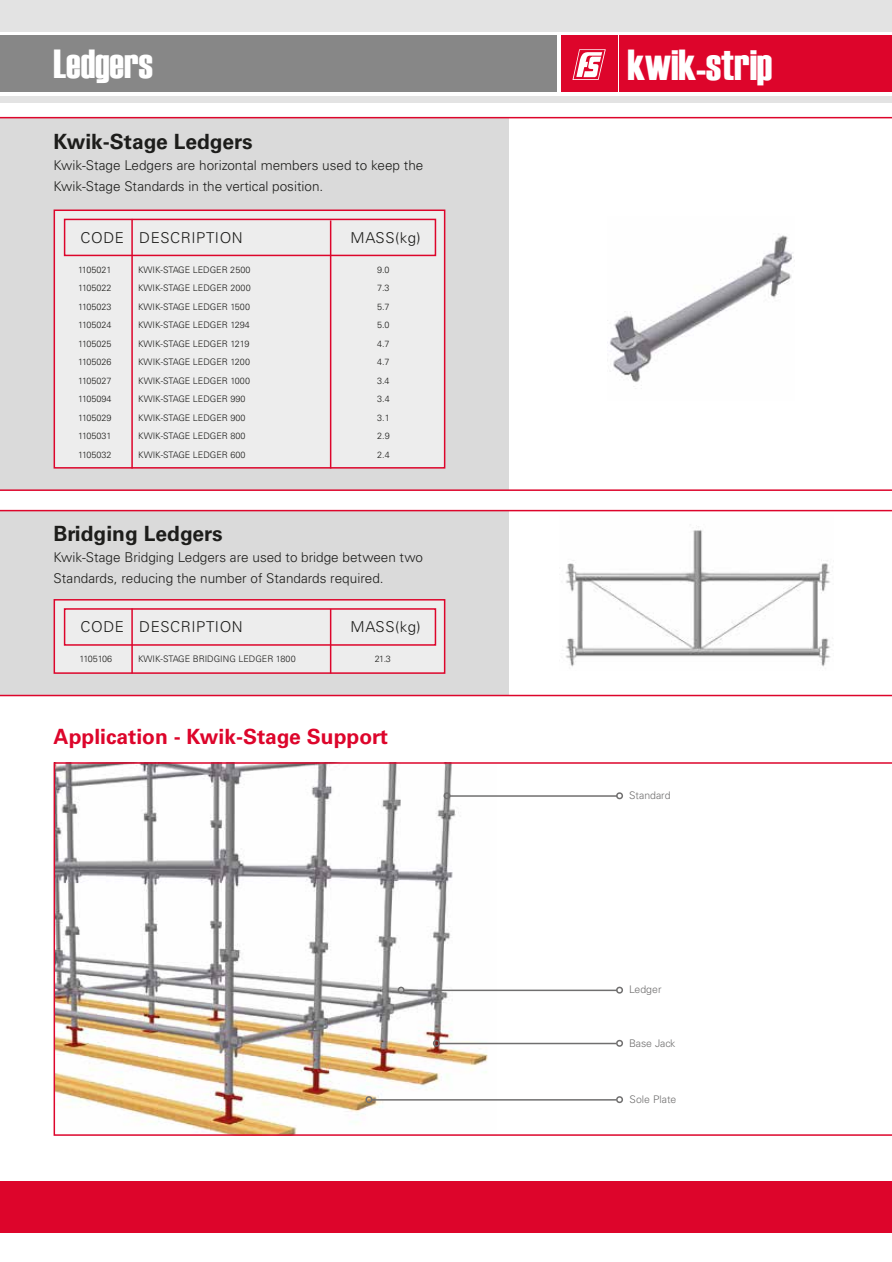
<style>
.page{position:relative;width:892px;height:1262px;background:#fff}
.page>*{position:absolute;margin:0;border:0;box-sizing:border-box;transform-origin:0 0}
.t1{font:43.35px "Haettenschweiler";color:#fff}
.t2{font:40.5px "Haettenschweiler";color:#fff}
.t3{font:700 21px "Univers LT Std";color:#1d1d1b}
.t4{font:700 21px "Univers LT Std";color:#dd052b}
.t5{font:300 15px "Univers LT Std";letter-spacing:.04em;color:#1d1d1b}
.t6{font:300 13.5px/21px "Univers LT Std";color:#1d1d1b}
.t7{font:300 10.5px "Univers LT Std";color:#706f6f}
.t8{font:300 9px "Univers LT Std";color:#1d1d1b}
.t9{font:300 9px "Univers LT Std";letter-spacing:-.035em;color:#1d1d1b}
</style>
<div class="page">
<div style="left:0;top:1181px;width:892px;height:51px;background:#dd052b"></div>
<div style="left:0;top:0;width:892px;height:31px;background:#e3e3e3"></div>
<div style="left:0;top:97px;width:892px;height:6px;background:#e3e3e3"></div>
<div style="left:619px;top:36px;width:273px;height:56px;background:#dd052b"></div>
<div style="left:560px;top:36px;width:57px;height:56px;background:#dd052b"></div>
<svg style="left:572px;top:49px;width:33px;height:31px"></svg>
<div style="left:0;top:36px;width:556px;height:56px;background:#878787"></div>
<div style="left:0;top:118px;width:509px;height:372px;background:#dadada"></div>
<img style="left:610px;top:235px;width:184px;height:152px">
<div style="left:54px;top:209px;width:391px;height:260px;background:#ededed;border:2px solid #dd052b"></div>
<div style="left:64px;top:219px;width:372px;height:37px;background:#ededed;border:2px solid #dd052b"></div>
<div style="left:0;top:511px;width:509px;height:184px;background:#dadada"></div>
<img style="left:565px;top:526px;width:266px;height:141px">
<div style="left:54px;top:599px;width:391px;height:75px;background:#ededed;border:2px solid #dd052b"></div>
<div style="left:64px;top:608px;width:372px;height:38px;background:#ededed;border:2px solid #dd052b"></div>
<hr style="left:131px;top:608px;width:2px;height:65px;background:#dd052b">
<hr style="left:330px;top:609px;width:1px;height:64px;background:#dd052b">
<hr style="left:0;top:117px;width:892px;height:1px;background:#dd052b">
<hr style="left:0;top:489px;width:892px;height:2px;background:#dd052b">
<hr style="left:0;top:695px;width:892px;height:1px;background:#dd052b">
<hr style="left:0;top:510px;width:892px;height:1px;background:#dd052b">
<hr style="left:131px;top:219px;width:2px;height:249px;background:#dd052b">
<hr style="left:330px;top:220px;width:1px;height:248px;background:#dd052b">
<svg style="left:54px;top:762px;width:838px;height:374px"></svg>
<svg style="left:614px;top:1094px;width:9px;height:11px"></svg>
<svg style="left:364px;top:1094px;width:9px;height:11px"></svg>
<hr style="left:371px;top:1099px;width:245px;height:1px;background:#706f6f">
<svg style="left:614px;top:985px;width:9px;height:10px"></svg>
<svg style="left:396px;top:985px;width:9px;height:10px"></svg>
<hr style="left:404px;top:989px;width:213px;height:2px;background:#706f6f">
<svg style="left:614px;top:1038px;width:9px;height:10px"></svg>
<svg style="left:431px;top:1038px;width:9px;height:10px"></svg>
<hr style="left:439px;top:1043px;width:177px;height:1px;background:#706f6f">
<svg style="left:614px;top:791px;width:9px;height:10px"></svg>
<svg style="left:442px;top:791px;width:9px;height:10px"></svg>
<hr style="left:450px;top:795px;width:167px;height:2px;background:#706f6f">
<h2 class="t2" style="left:54px;top:41px;width:101px">Ledgers</h2>
<h1 class="t1" style="left:627px;top:40px;width:146px">kwik-strip</h1>
<h3 class="t3" style="left:54px;top:129px;width:201px">Kwik-Stage Ledgers</h3>
<h3 class="t6" style="left:54px;top:155px;width:371px">Kwik-Stage Ledgers are horizontal members used to keep the<br>Kwik-Stage Standards in the vertical position.</h3>
<h3 class="t5" style="left:80px;top:229px;width:164px">CODE DESCRIPTION</h3>
<h3 class="t5" style="left:350px;top:229px;width:72px">MASS(kg)</h3>
<p class="t8" style="left:78px;top:264px;width:35px">1105021</p>
<p class="t8" style="left:138px;top:264px;width:114px">KWIK-STAGE LEDGER 2500</p>
<p class="t8" style="left:377px;top:264px;width:14px">9.0</p>
<p class="t8" style="left:78px;top:282px;width:35px">1105022</p>
<p class="t8" style="left:138px;top:282px;width:114px">KWIK-STAGE LEDGER 2000</p>
<p class="t8" style="left:377px;top:282px;width:14px">7.3</p>
<p class="t8" style="left:78px;top:301px;width:35px">1105023</p>
<p class="t8" style="left:138px;top:301px;width:113px">KWIK-STAGE LEDGER 1500</p>
<p class="t8" style="left:377px;top:301px;width:14px">5.7</p>
<p class="t8" style="left:78px;top:319px;width:35px">1105024</p>
<p class="t8" style="left:138px;top:319px;width:113px">KWIK-STAGE LEDGER 1294</p>
<p class="t8" style="left:377px;top:319px;width:14px">5.0</p>
<p class="t8" style="left:78px;top:338px;width:35px">1105025</p>
<p class="t8" style="left:138px;top:338px;width:113px">KWIK-STAGE LEDGER 1219</p>
<p class="t8" style="left:377px;top:338px;width:14px">4.7</p>
<p class="t8" style="left:78px;top:356px;width:35px">1105026</p>
<p class="t8" style="left:138px;top:356px;width:113px">KWIK-STAGE LEDGER 1200</p>
<p class="t8" style="left:377px;top:356px;width:14px">4.7</p>
<p class="t8" style="left:78px;top:375px;width:35px">1105027</p>
<p class="t8" style="left:138px;top:375px;width:113px">KWIK-STAGE LEDGER 1000</p>
<p class="t8" style="left:377px;top:375px;width:14px">3.4</p>
<p class="t8" style="left:78px;top:393px;width:35px">1105094</p>
<p class="t8" style="left:138px;top:393px;width:109px">KWIK-STAGE LEDGER 990</p>
<p class="t8" style="left:377px;top:393px;width:14px">3.4</p>
<p class="t8" style="left:78px;top:412px;width:35px">1105029</p>
<p class="t8" style="left:138px;top:412px;width:109px">KWIK-STAGE LEDGER 900</p>
<p class="t8" style="left:377px;top:412px;width:14px">3.1</p>
<p class="t8" style="left:78px;top:431px;width:35px">1105031</p>
<p class="t8" style="left:138px;top:431px;width:109px">KWIK-STAGE LEDGER 800</p>
<p class="t8" style="left:377px;top:431px;width:14px">2.9</p>
<p class="t8" style="left:78px;top:449px;width:35px">1105032</p>
<p class="t8" style="left:138px;top:449px;width:109px">KWIK-STAGE LEDGER 600</p>
<p class="t8" style="left:377px;top:449px;width:14px">2.4</p>
<h3 class="t3" style="left:54px;top:521px;width:171px">Bridging Ledgers</h3>
<h3 class="t6" style="left:54px;top:547px;width:371px">Kwik-Stage Bridging Ledgers are used to bridge between two<br>Standards, reducing the number of Standards required.</h3>
<h3 class="t5" style="left:80px;top:618px;width:164px">CODE DESCRIPTION</h3>
<h3 class="t5" style="left:350px;top:618px;width:72px">MASS(kg)</h3>
<p class="t9" style="left:80px;top:653px;width:34px">1105106</p>
<p class="t8" style="left:138px;top:653px;width:159px">KWIK-STAGE BRIDGING LEDGER 1800</p>
<p class="t8" style="left:375px;top:653px;width:18px">21.3</p>
<h3 class="t4" style="left:54px;top:724px;width:336px">Application - Kwik-Stage Support</h3>
<p class="t7" style="left:629px;top:789px;width:43px">Standard</p>
<p class="t7" style="left:629px;top:982px;width:34px">Ledger</p>
<p class="t7" style="left:629px;top:1037px;width:48px">Base Jack</p>
<p class="t7" style="left:629px;top:1093px;width:48px">Sole Plate</p>
</div>
